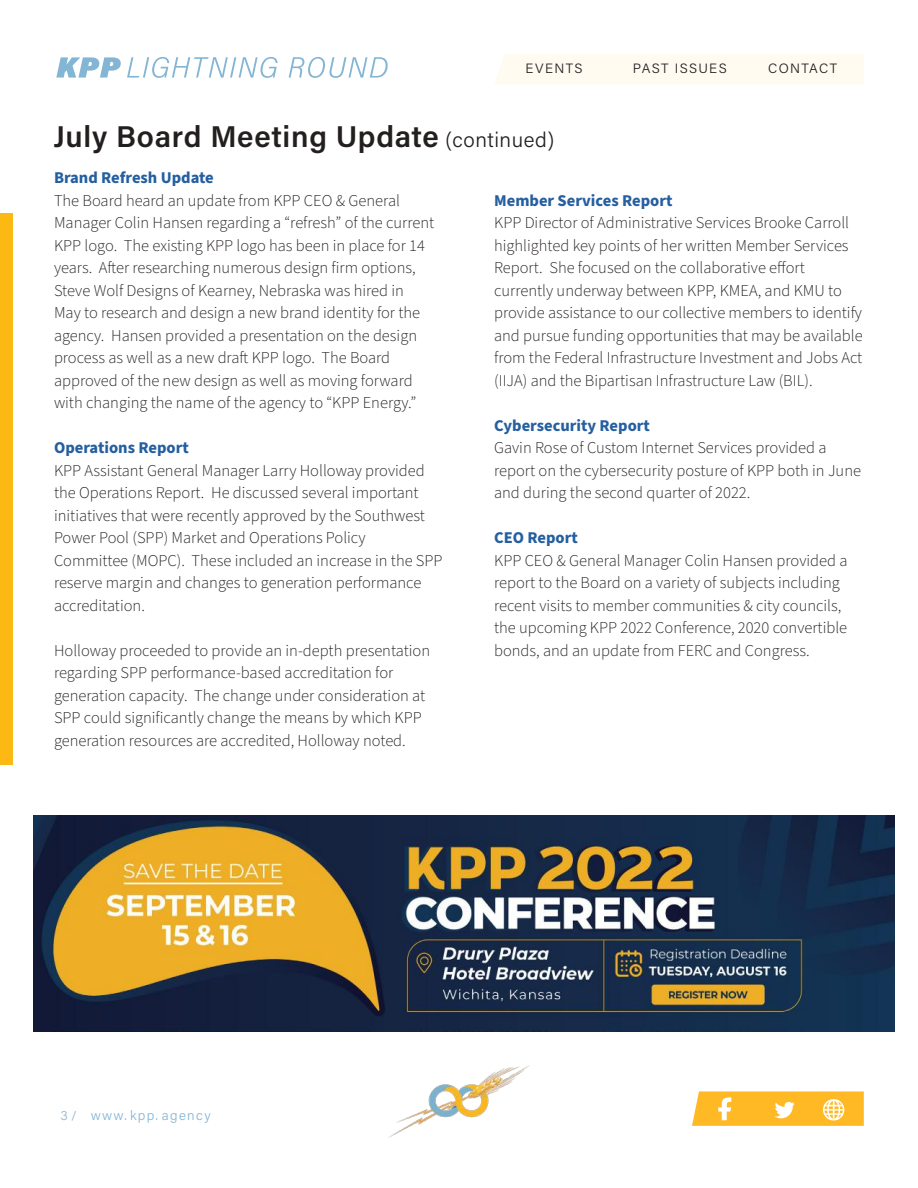
<style>
.page{position:relative;width:918px;height:1188px;background:#fff}
.page>*{position:absolute;margin:0;border:0;box-sizing:border-box;transform-origin:0 0}
.t1{font:600 30px "Acumin Pro";letter-spacing:.025em;color:#241f1f}
.t2{font:300 16.5px/22.5px "Source Sans Pro";color:#241f1f}
.t3{font:700 16.5px "Source Sans Pro";color:#255fa0}
.t4{font:300 13.5px "Acumin Pro";letter-spacing:.105em;color:#241f1f}
.t5{font:300 13.5px "Acumin Pro";letter-spacing:.1em;color:#83b5d4}
.t6{font:300 12.75px "Acumin Pro";color:#83b5d4}
.s1{font-weight:300;font-size:21px}
</style>
<div class="page">
<div style="left:0;top:213px;width:12px;height:552px;background:#fdb913"></div>
<div style="left:495px;top:54px;width:369px;height:30px;background:#fffbf0"></div>
<img style="left:389px;top:1065px;width:140px;height:72px">
<svg style="left:692px;top:1091px;width:172px;height:35px;background:#ffc242"></svg>
<svg style="left:56px;top:57px;width:65px;height:21px"></svg>
<svg style="left:127px;top:57px;width:151px;height:21px"></svg>
<svg style="left:289px;top:57px;width:99px;height:21px"></svg>
<img style="left:33px;top:816px;width:862px;height:216px">
<p class="t4" style="left:525px;top:59px;width:59px">EVENTS</p>
<p class="t4" style="left:633px;top:59px;width:95px">PAST ISSUES</p>
<p class="t4" style="left:768px;top:59px;width:71px">CONTACT</p>
<h1 class="t1" style="left:53px;top:116px;width:502px">July Board Meeting Update <span class="s1">(continued)</span></h1>
<p class="t3" style="left:54px;top:167px;width:161px">Brand Refresh Update</p>
<p class="t2" style="left:54px;top:190px;width:382px">The Board heard an update from KPP CEO &amp; General Manager Colin Hansen regarding a “refresh” of the current KPP logo. The existing KPP logo has been in place for 14 years. After researching numerous design firm options, Steve Wolf Designs of Kearney, Nebraska was hired in May to research and design a new brand identity for the agency. Hansen provided a presentation on the design process as well as a new draft KPP logo. The Board approved of the new design as well as moving forward with changing the name of the agency to “KPP Energy.”</p>
<p class="t3" style="left:54px;top:437px;width:136px">Operations Report</p>
<p class="t2" style="left:54px;top:460px;width:390px">KPP Assistant General Manager Larry Holloway provided the Operations Report. He discussed several important initiatives that were recently approved by the Southwest Power Pool (SPP) Market and Operations Policy Committee (MOPC). These included an increase in the SPP reserve margin and changes to generation performance accreditation.</p>
<p class="t2" style="left:54px;top:640px;width:378px">Holloway proceeded to provide an in-depth presentation regarding SPP performance-based accreditation for generation capacity. The change under consideration at SPP could significantly change the means by which KPP generation resources are accredited, Holloway noted.</p>
<p class="t3" style="left:494px;top:189px;width:180px">Member Services Report</p>
<p class="t2" style="left:494px;top:212px;width:370px">KPP Director of Administrative Services Brooke Carroll highlighted key points of her written Member Services Report. She focused on the collaborative effort currently underway between KPP, KMEA, and KMU to provide assistance to our collective members to identify and pursue funding opportunities that may be available from the Federal Infrastructure Investment and Jobs Act (IIJA) and the Bipartisan Infrastructure Law (BIL).</p>
<p class="t3" style="left:494px;top:414px;width:157px">Cybersecurity Report</p>
<p class="t2" style="left:494px;top:437px;width:368px">Gavin Rose of Custom Internet Services provided a report on the cybersecurity posture of KPP both in June and during the second quarter of 2022.</p>
<p class="t3" style="left:494px;top:527px;width:85px">CEO Report</p>
<p class="t2" style="left:494px;top:550px;width:355px">KPP CEO &amp; General Manager Colin Hansen provided a report to the Board on a variety of subjects including recent visits to member communities &amp; city councils, the upcoming KPP 2022 Conference, 2020 convertible bonds, and an update from FERC and Congress.</p>
<p class="t6" style="left:60px;top:1106px;width:18px">3 /</p>
<p class="t5" style="left:91px;top:1106px;width:121px">www. kpp. agency</p>
</div>
